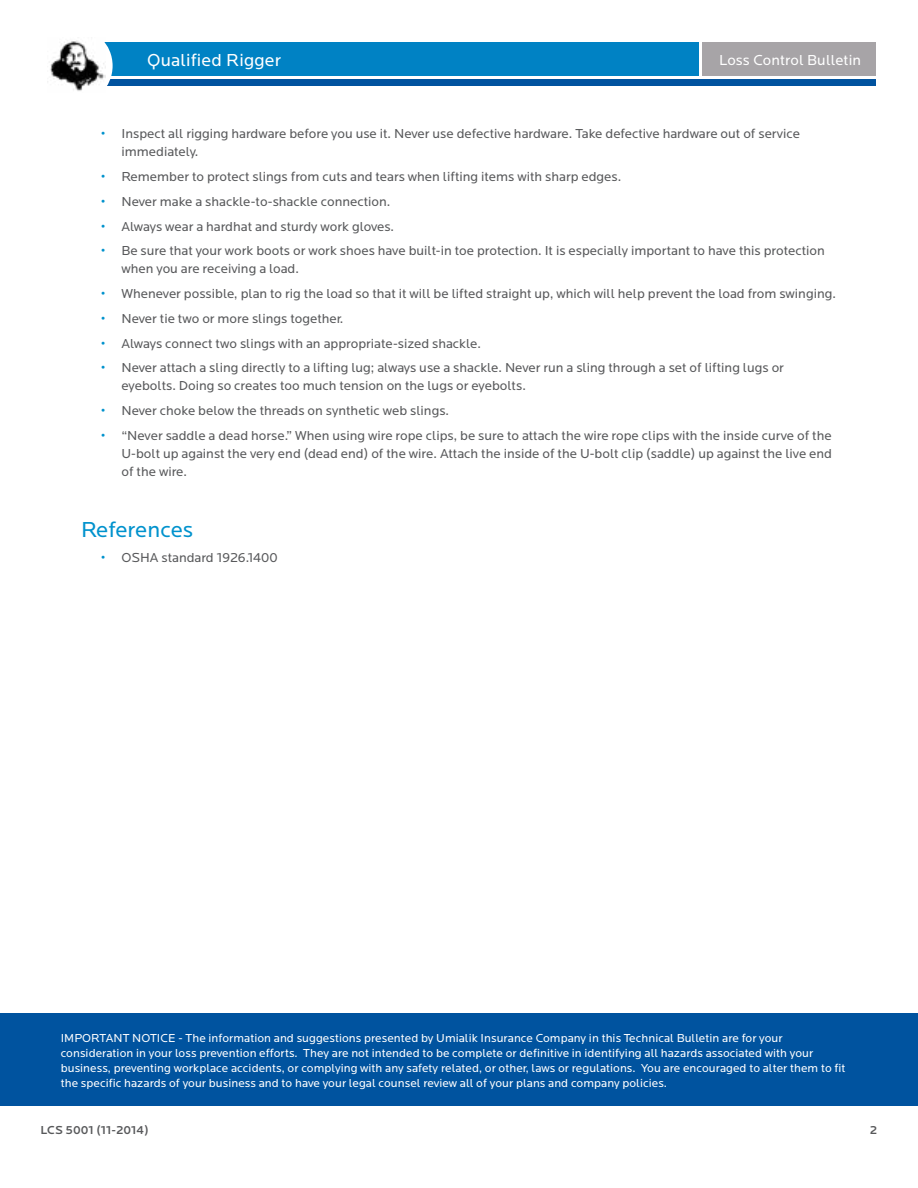
<style>
.page{position:relative;width:918px;height:1188px;background:#fff}
.page>*{position:absolute;margin:0;border:0;box-sizing:border-box;transform-origin:0 0}
.t1{font:22.5px "Locator";color:#0092cd}
.t2{font:18px "Locator";letter-spacing:.01em;color:#fff}
.t3{font:15px "Locator";letter-spacing:.01em;color:#fff}
.t4{font:13.5px/18px "Locator";color:#58595b}
.t5{font:12px/15px "Locator";letter-spacing:.005em;color:#fff}
.t6{font:500 12px "Locator";letter-spacing:.005em;color:#58595b}
.s1{font-weight:700;color:#0092cd}
</style>
<div class="page">
<div style="left:0;top:1013px;width:918px;height:93px;background:#00539f"></div>
<div style="left:703px;top:42px;width:173px;height:34px;background:#a7a4a7"></div>
<div style="left:93px;top:42px;width:606px;height:34px;background:#0082c4"></div>
<div style="left:93px;top:79px;width:783px;height:7px;background:#00539f"></div>
<div style="left:35px;top:27px;width:78px;height:78px;background:#fff;border-radius:50%"></div>
<img style="left:50px;top:40px;width:55px;height:51px">
<h2 class="t2" style="left:147px;top:50px;width:135px">Qualified Rigger</h2>
<p class="t3" style="left:719px;top:52px;width:143px">Loss Control Bulletin</p>
<p class="t4" style="left:122px;top:125px;width:680px;text-indent:-20px"><span class="s1">•</span> Inspect all rigging hardware before you use it. Never use defective hardware. Take defective hardware out of service immediately.</p>
<p class="t4" style="left:101px;top:168px;width:522px"><span class="s1">•</span> Remember to protect slings from cuts and tears when lifting items with sharp edges.</p>
<p class="t4" style="left:101px;top:193px;width:291px"><span class="s1">•</span> Never make a shackle-to-shackle connection.</p>
<p class="t4" style="left:101px;top:218px;width:294px"><span class="s1">•</span> Always wear a hardhat and sturdy work gloves.</p>
<p class="t4" style="left:122px;top:242px;width:705px;text-indent:-20px"><span class="s1">•</span> Be sure that your work boots or work shoes have built-in toe protection. It is especially important to have this protection when you are receiving a load.</p>
<p class="t4" style="left:101px;top:285px;width:736px"><span class="s1">•</span> Whenever possible, plan to rig the load so that it will be lifted straight up, which will help prevent the load from swinging.</p>
<p class="t4" style="left:101px;top:310px;width:244px"><span class="s1">•</span> Never tie two or more slings together.</p>
<p class="t4" style="left:101px;top:335px;width:381px"><span class="s1">•</span> Always connect two slings with an appropriate-sized shackle.</p>
<p class="t4" style="left:122px;top:359px;width:664px;text-indent:-20px"><span class="s1">•</span> Never attach a sling directly to a lifting lug; always use a shackle. Never run a sling through a set of lifting lugs or eyebolts. Doing so creates too much tension on the lugs or eyebolts.</p>
<p class="t4" style="left:101px;top:402px;width:349px"><span class="s1">•</span> Never choke below the threads on synthetic web slings.</p>
<p class="t4" style="left:122px;top:427px;width:712px;text-align:justify;text-indent:-20px"><span class="s1">•</span> “Never saddle a dead horse.” When using wire rope clips, be sure to attach the wire rope clips with the inside curve of the U-bolt up against the very end (dead end) of the wire. Attach the inside of the U-bolt clip (saddle) up against the live end of the wire.</p>
<h1 class="t1" style="left:81px;top:518px;width:114px">References</h1>
<p class="t4" style="left:101px;top:549px;width:178px"><span class="s1">•</span> OSHA standard 1926.1400</p>
<p class="t5" style="left:61px;top:1031px;width:786px">IMPORTANT NOTICE - The information and suggestions presented by Umialik Insurance Company in this Technical Bulletin are for your consideration in your loss prevention efforts. They are not intended to be complete or definitive in identifying all hazards associated with your business, preventing workplace accidents, or complying with any safety related, or other, laws or regulations. You are encouraged to alter them to fit the specific hazards of your business and to have your legal counsel review all of your plans and company policies.</p>
<p class="t6" style="left:40px;top:1123px;width:110px">LCS 5001 (11-2014)</p>
<p class="t6" style="left:870px;top:1123px;width:9px">2</p>
</div>
